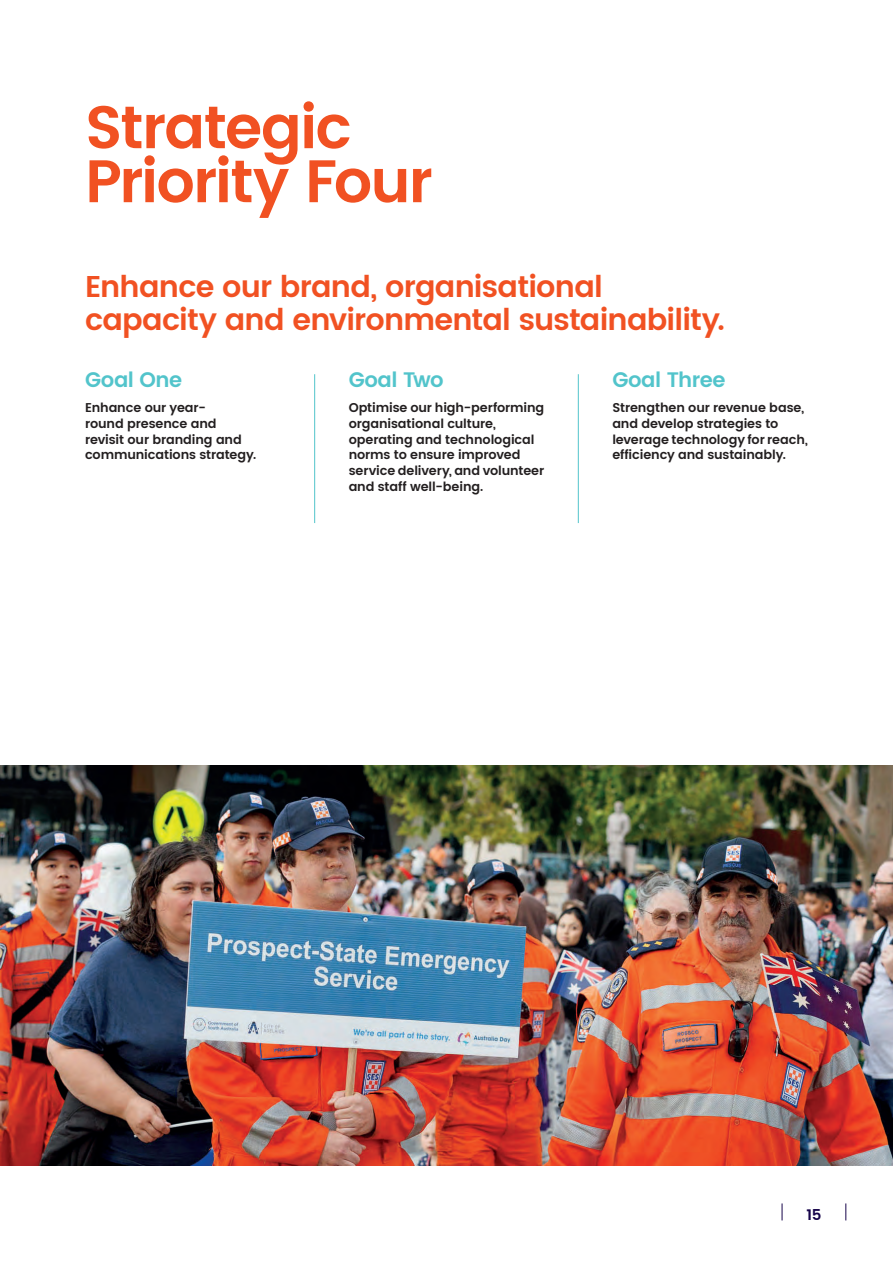
<style>
.page{position:relative;width:893px;height:1263px;background:#fff}
.page>*{position:absolute;margin:0;border:0;box-sizing:border-box;transform-origin:0 0}
.ADC_Heading{font:600 60px/54px "Poppins";letter-spacing:-.035em;color:#f15122}
.ADC_Heading-2{font:600 30px/33px "Poppins";letter-spacing:-.025em;color:#f15122}
.ADC_Sub_Heading{font:600 21px "Poppins";letter-spacing:-.02em;color:#52c4cb}
.ADC_Heading-3{font:600 15px "Poppins";color:#17054b}
.ADC_Body_Text{font:600 12.75px/15.8px "Poppins";letter-spacing:-.01em;color:#231f20}
</style>
<div class="page">
<img style="left:0;top:765px;width:893px;height:400px">
<hr style="left:578px;top:374px;width:1px;height:149px;background:#52c4cb">
<hr style="left:314px;top:374px;width:1px;height:149px;background:#52c4cb">
<svg style="left:845px;top:1203px;width:1px;height:17px"></svg>
<svg style="left:782px;top:1203px;width:1px;height:17px"></svg>
<p class="ADC_Heading" style="left:85px;top:102px;width:349px">Strategic<br>Priority Four</p>
<p class="ADC_Heading-2" style="left:85px;top:271px;width:641px">Enhance our brand, organisational capacity and environmental sustainability.</p>
<p class="ADC_Sub_Heading" style="left:85px;top:364px;width:99px">Goal One</p>
<p class="ADC_Body_Text" style="left:85px;top:400px;width:173px">Enhance our year-<br>round presence and revisit our branding and communications strategy.</p>
<p class="ADC_Sub_Heading" style="left:349px;top:364px;width:97px">Goal Two</p>
<p class="ADC_Body_Text" style="left:349px;top:400px;width:197px">Optimise our high-performing organisational culture, operating and technological norms to ensure improved service delivery, and volunteer and staff well-being.</p>
<p class="ADC_Sub_Heading" style="left:612px;top:364px;width:115px">Goal Three</p>
<p class="ADC_Body_Text" style="left:612px;top:400px;width:197px">Strengthen our revenue base, and develop strategies to leverage technology for reach, efficiency and sustainably.</p>
<p class="ADC_Heading-3" style="left:806px;top:1204px;width:16px">15</p>
</div>
